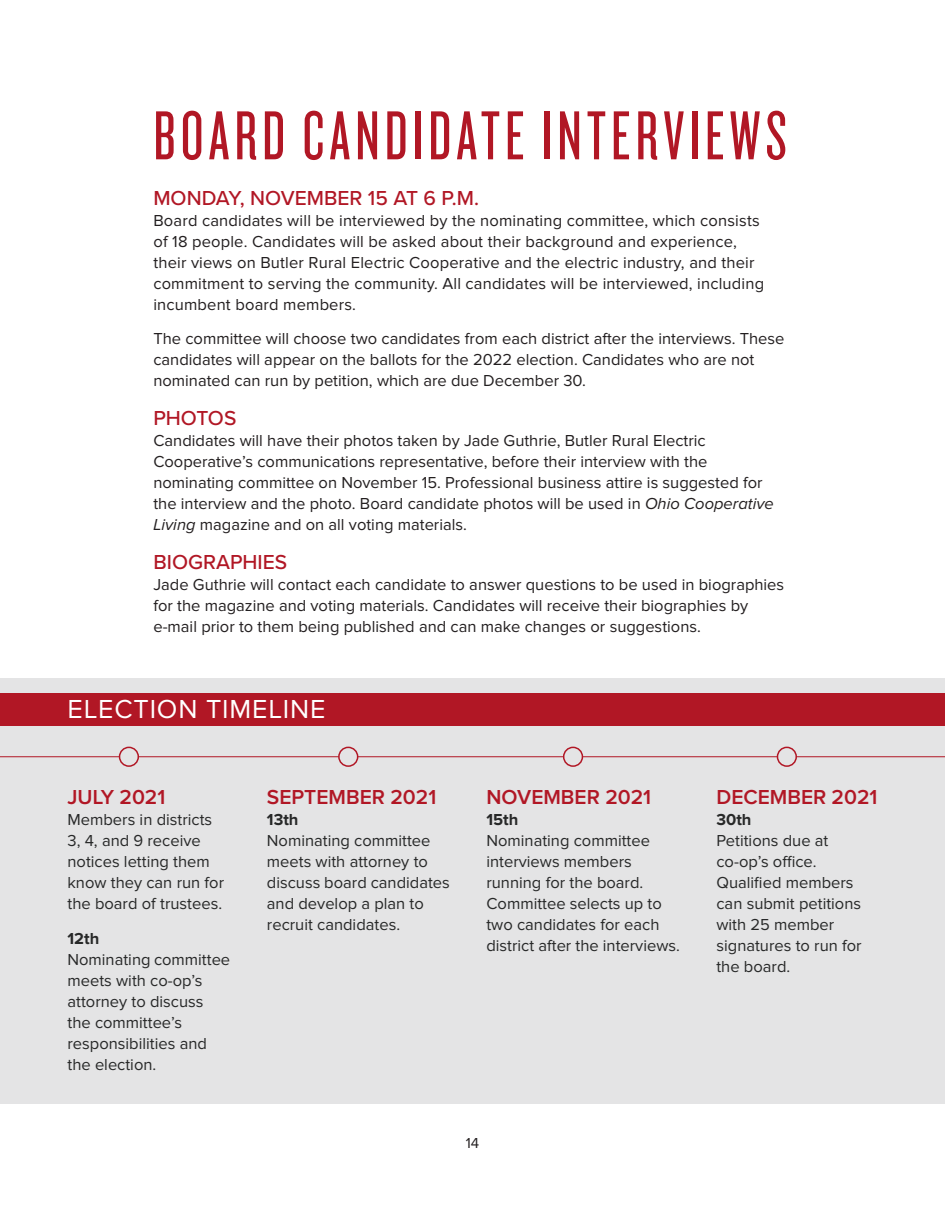
<style>
.page{position:relative;width:945px;height:1215px;background:#fff}
.page>*{position:absolute;margin:0;border:0;box-sizing:border-box;transform-origin:0 0}
.t1{font:72px "Knockout HTF27 Junior Bantamwt";letter-spacing:.07em;color:#b11725}
.t2{font:27px "Proxima Nova";letter-spacing:.03em;color:#fff}
.t3{font:600 21px "Proxima Nova";color:#b11725}
.t4{font:500 21px "Proxima Nova";color:#b11725}
.t5{font:16.5px/21px "Proxima Nova";color:#231f20}
.t6{font:16.5px/21px "Proxima Nova";color:#272828}
.t7{font:700 16.5px "Proxima Nova";color:#272828}
.t8{font:15px "Proxima Nova";color:#231f20}
.s1{font-style:italic}
.s2{font-weight:700}
</style>
<div class="page">
<div style="left:0;top:678px;width:945px;height:426px;background:#e4e4e5"></div>
<div style="left:0;top:693px;width:945px;height:33px;background:#b11725"></div>
<hr style="left:0;top:756px;width:945px;height:1px;background:#b11725">
<div style="left:120px;top:747px;width:18px;height:19px;background:#e4e4e5;border-radius:50%"></div>
<div style="left:119px;top:747px;width:20px;height:20px;border:2px solid #b11725;border-radius:50%"></div>
<div style="left:339px;top:747px;width:19px;height:19px;background:#e4e4e5;border-radius:50%"></div>
<div style="left:338px;top:747px;width:20px;height:20px;border:2px solid #b11725;border-radius:50%"></div>
<div style="left:564px;top:747px;width:18px;height:19px;background:#e4e4e5;border-radius:50%"></div>
<div style="left:563px;top:747px;width:20px;height:20px;border:2px solid #b11725;border-radius:50%"></div>
<div style="left:777px;top:747px;width:19px;height:19px;background:#e4e4e5;border-radius:50%"></div>
<div style="left:777px;top:747px;width:20px;height:20px;border:2px solid #b11725;border-radius:50%"></div>
<p class="t1" style="left:153px;top:100px;width:635px">BOARD CANDIDATE INTERVIEWS</p>
<p class="t4" style="left:153px;top:182px;width:327px">MONDAY, NOVEMBER 15 AT 6 P.M.</p>
<p class="t5" style="left:153px;top:210px;width:612px">Board candidates will be interviewed by the nominating committee, which consists of 18 people. Candidates will be asked about their background and experience, their views on Butler Rural Electric Cooperative and the electric industry, and their commitment to serving the community. All candidates will be interviewed, including incumbent board members.</p>
<p class="t5" style="left:153px;top:329px;width:633px">The committee will choose two candidates from each district after the interviews. These candidates will appear on the ballots for the 2022 election. Candidates who are not nominated can run by petition, which are due December 30.</p>
<p class="t4" style="left:153px;top:402px;width:85px">PHOTOS</p>
<p class="t5" style="left:153px;top:430px;width:622px">Candidates will have their photos taken by Jade Guthrie, Butler Rural Electric Cooperative’s communications representative, before their interview with the nominating committee on November 15. Professional business attire is suggested for the interview and the photo. Board candidate photos will be used in <span class="s1">Ohio Cooperative Living</span> magazine and on all voting materials.</p>
<p class="t4" style="left:153px;top:546px;width:135px">BIOGRAPHIES</p>
<p class="t5" style="left:153px;top:574px;width:632px">Jade Guthrie will contact each candidate to answer questions to be used in biographies for the magazine and voting materials. Candidates will receive their biographies by e-mail prior to them being published and can make changes or suggestions.</p>
<p class="t2" style="left:68px;top:694px;width:260px">ELECTION TIMELINE</p>
<p class="t3" style="left:68px;top:788px;width:99px">JULY 2021</p>
<p class="t6" style="left:68px;top:810px;width:158px">Members in districts<br>3, 4, and 9 receive notices letting them know they can run for the board of trustees.</p>
<p class="t7" style="left:68px;top:929px;width:33px">12th</p>
<p class="t6" style="left:68px;top:949px;width:164px">Nominating committee meets with co-op’s attorney to discuss the committee’s responsibilities and the election.</p>
<p class="t3" style="left:267px;top:788px;width:171px">SEPTEMBER 2021</p>
<p class="t6" style="left:267px;top:810px;width:184px"><span class="s2">13th<br></span>Nominating committee meets with attorney to discuss board candidates and develop a plan to recruit candidates.</p>
<p class="t3" style="left:486px;top:788px;width:166px">NOVEMBER 2021</p>
<p class="t6" style="left:486px;top:810px;width:195px"><span class="s2">15th<br></span>Nominating committee interviews members running for the board.<br>Committee selects up to two candidates for each district after the interviews.</p>
<p class="t8" style="left:466px;top:1134px;width:15px">14</p>
<p class="t3" style="left:716px;top:788px;width:163px">DECEMBER 2021</p>
<p class="t6" style="left:716px;top:810px;width:147px"><span class="s2">30th<br></span>Petitions due at co-op’s office.<br>Qualified members can submit petitions with 25 member signatures to run for the board.</p>
</div>
